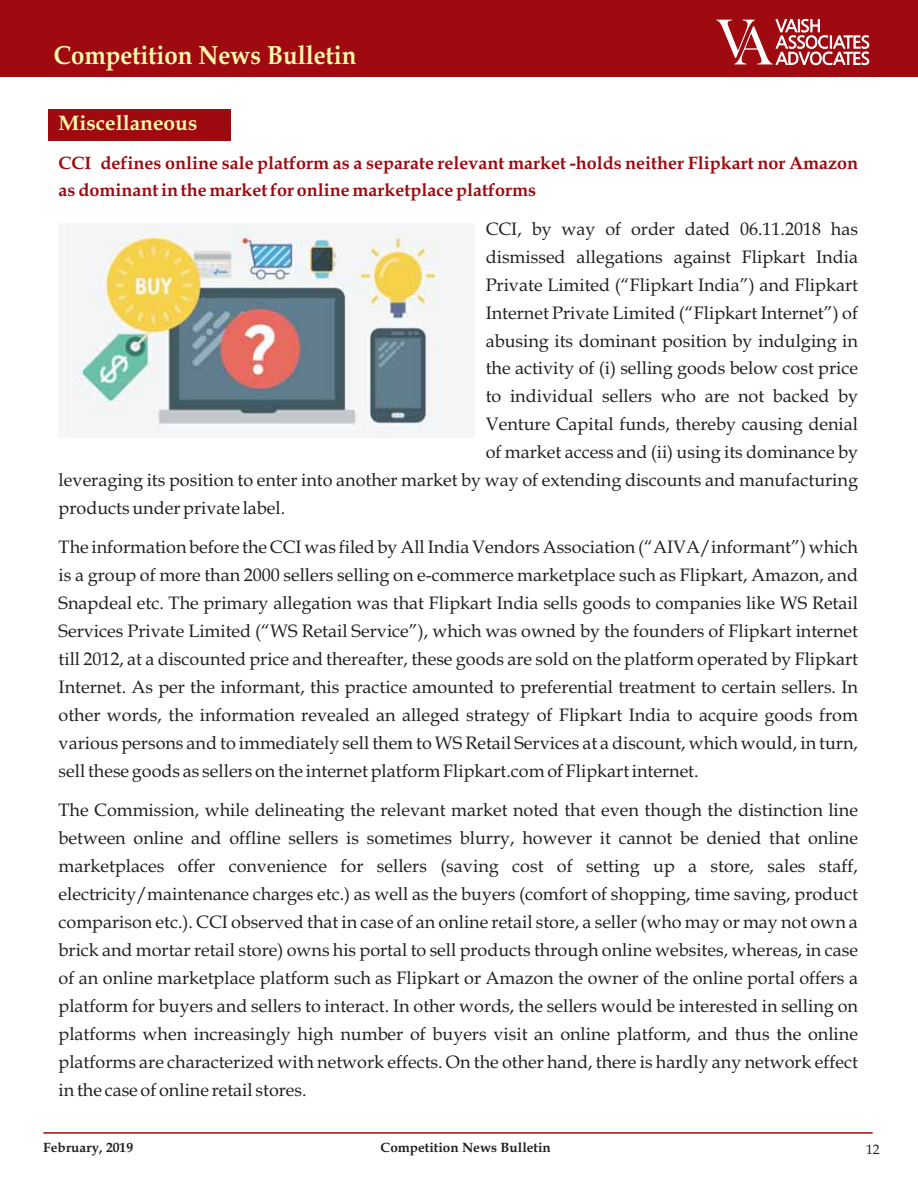
<style>
.page{position:relative;width:918px;height:1188px;background:#fff}
.page>*{position:absolute;margin:0;border:0;box-sizing:border-box;transform-origin:0 0}
.t1{font:700 26.25px "Book Antiqua";color:#fff9ae;scale:.91 1}
.t2{font:700 21px "Book Antiqua";color:#fff9ae}
.t3{font:18px/27.9px "Book Antiqua";color:#231f20;text-align:justify}
.t4{font:700 18px/26.7px "Book Antiqua";color:#9e0a0f}
.t5{font:700 13.5px "Book Antiqua";color:#231f20}
.t6{font:13.5px "Book Antiqua";color:#231f20}
</style>
<div class="page">
<div style="left:48px;top:110px;width:182px;height:31px;background:#9e0a0f"></div>
<div style="left:0;top:0;width:918px;height:77px;background:#9e0a0f"></div>
<svg style="left:716px;top:19px;width:153px;height:46px"></svg>
<hr style="left:43px;top:1132px;width:830px;height:2px;background:#9e0a0f">
<img style="left:74px;top:223px;width:367px;height:210px">
<h1 class="t1" style="left:54px;top:45px;width:334px">Competition News Bulletin</h1>
<p class="t2" style="left:59px;top:115px;width:140px">Miscellaneous</p>
<p class="t4" style="left:59px;top:152px;width:801px">CCI defines online sale platform as a separate relevant market -holds neither Flipkart nor Amazon as dominant in the market for online marketplace platforms</p>
<p class="t3" style="left:486px;top:217px;width:374px">CCI, by way of order dated 06.11.2018 has</p>
<p class="t3" style="left:486px;top:245px;width:374px">dismissed allegations against Flipkart India</p>
<p class="t3" style="left:486px;top:273px;width:374px">Private Limited (“Flipkart India”) and Flipkart</p>
<p class="t3" style="left:486px;top:301px;width:374px">Internet Private Limited (“Flipkart Internet”) of</p>
<p class="t3" style="left:486px;top:329px;width:374px">abusing its dominant position by indulging in</p>
<p class="t3" style="left:486px;top:357px;width:374px">the activity of (i) selling goods below cost price</p>
<p class="t3" style="left:486px;top:384px;width:374px">to individual sellers who are not backed by</p>
<p class="t3" style="left:486px;top:412px;width:374px">Venture Capital funds, thereby causing denial</p>
<p class="t3" style="left:486px;top:440px;width:374px">of market access and (ii) using its dominance by</p>
<p class="t3" style="left:59px;top:468px;width:801px">leveraging its position to enter into another market by way of extending discounts and manufacturing</p>
<p class="t3" style="left:59px;top:496px;width:228px">products under private label.</p>
<p class="t3" style="left:59px;top:535px;width:801px">The information before the CCI was filed by All India Vendors Association (“AIVA/informant”) which is a group of more than 2000 sellers selling on e-commerce marketplace such as Flipkart, Amazon, and Snapdeal etc. The primary allegation was that Flipkart India sells goods to companies like WS Retail Services Private Limited (“WS Retail Service”), which was owned by the founders of Flipkart internet till 2012, at a discounted price and thereafter, these goods are sold on the platform operated by Flipkart Internet. As per the informant, this practice amounted to preferential treatment to certain sellers. In other words, the information revealed an alleged strategy of Flipkart India to acquire goods from various persons and to immediately sell them to WS Retail Services at a discount, which would, in turn, sell these goods as sellers on the internet platform Flipkart.com of Flipkart internet.</p>
<p class="t3" style="left:59px;top:798px;width:801px">The Commission, while delineating the relevant market noted that even though the distinction line between online and offline sellers is sometimes blurry, however it cannot be denied that online marketplaces offer convenience for sellers (saving cost of setting up a store, sales staff, electricity/maintenance charges etc.) as well as the buyers (comfort of shopping, time saving, product comparison etc.). CCI observed that in case of an online retail store, a seller (who may or may not own a brick and mortar retail store) owns his portal to sell products through online websites, whereas, in case of an online marketplace platform such as Flipkart or Amazon the owner of the online portal offers a platform for buyers and sellers to interact. In other words, the sellers would be interested in selling on platforms when increasingly high number of buyers visit an online platform, and thus the online platforms are characterized with network effects. On the other hand, there is hardly any network effect in the case of online retail stores.</p>
<p class="t5" style="left:43px;top:1142px;width:91px">February, 2019</p>
<p class="t5" style="left:381px;top:1142px;width:172px">Competition News Bulletin</p>
<p class="t6" style="left:866px;top:1145px;width:15px">12</p>
</div>
